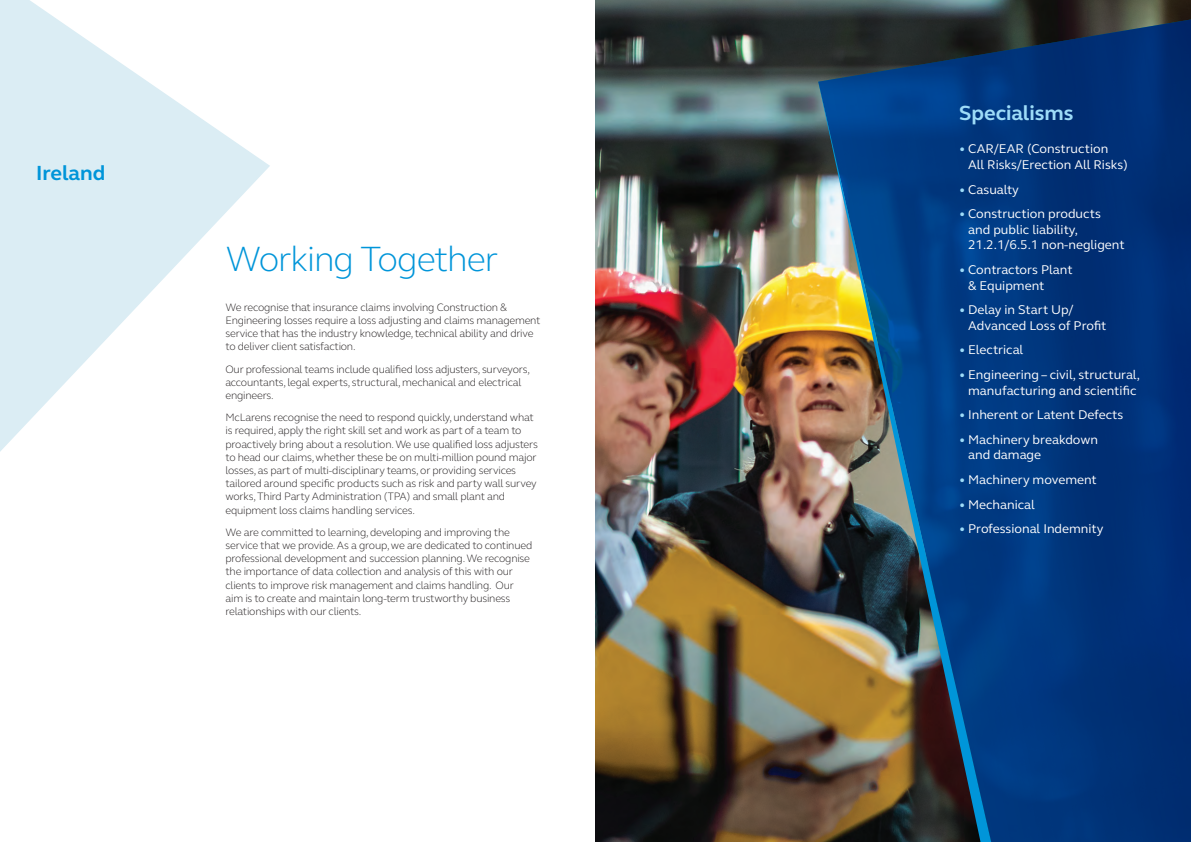
<style>
.page{position:relative;width:1191px;height:842px;background:#fff}
.page>*{position:absolute;margin:0;border:0;box-sizing:border-box;transform-origin:0 0}
.t1{font:300 36px "FS Elliot";letter-spacing:-.03em;color:#0095d9}
.t2{font:700 21px "FS Elliot";color:#9edcf8}
.t3{font:700 21px "FS Elliot";color:#0095d9}
.t4{font:13px/15.6px "FS Elliot";color:#fff}
.t5{font:300 11px/13.2px "FS Elliot";letter-spacing:-.02em;color:#231f20}
.s1{color:#9edcf8}
</style>
<div class="page">
<img style="left:595px;top:0;width:596px;height:842px">
<svg style="left:818px;top:18px;width:373px;height:824px;background:#023173"></svg>
<img style="left:818px;top:82px;width:173px;height:760px">
<svg style="left:0;top:0;width:270px;height:452px;fill:#dbedf4"></svg>
<h2 class="t3" style="left:36px;top:159px;width:71px">Ireland</h2>
<h1 class="t1" style="left:225px;top:234px;width:274px">Working Together</h1>
<p class="t5" style="left:225px;top:300px;width:316px">We recognise that insurance claims involving Construction &amp; Engineering losses require a loss adjusting and claims management service that has the industry knowledge, technical ability and drive to deliver client satisfaction.</p>
<p class="t5" style="left:225px;top:362px;width:306px">Our professional teams include qualified loss adjusters, surveyors, accountants, legal experts, structural, mechanical and electrical engineers.</p>
<p class="t5" style="left:225px;top:410px;width:314px">McLarens recognise the need to respond quickly, understand what is required, apply the right skill set and work as part of a team to proactively bring about a resolution. We use qualified loss adjusters to head our claims, whether these be on multi-million pound major losses, as part of multi-disciplinary teams, or providing services tailored around specific products such as risk and party wall survey works, Third Party Administration (TPA) and small plant and equipment loss claims handling services.</p>
<p class="t5" style="left:225px;top:525px;width:308px">We are committed to learning, developing and improving the service that we provide. As a group, we are dedicated to continued professional development and succession planning. We recognise the importance of data collection and analysis of this with our clients to improve risk management and claims handling. Our aim is to create and maintain long-term trustworthy business relationships with our clients.</p>
<h2 class="t2" style="left:959px;top:99px;width:116px">Specialisms</h2>
<p class="t4" style="left:968px;top:141px;width:161px;text-indent:-9px"><span class="s1">•</span> CAR/EAR (Construction<br>All Risks/Erection All Risks)</p>
<p class="t4" style="left:959px;top:181px;width:61px"><span class="s1">•</span> Casualty</p>
<p class="t4" style="left:968px;top:206px;width:158px;text-indent:-9px"><span class="s1">•</span> Construction products and public liability,<br>21.2.1/6.5.1 non-negligent</p>
<p class="t4" style="left:968px;top:261px;width:106px;text-indent:-9px"><span class="s1">•</span> Contractors Plant &amp; Equipment</p>
<p class="t4" style="left:968px;top:302px;width:140px;text-indent:-9px"><span class="s1">•</span> Delay in Start Up/<br>Advanced Loss of Profit</p>
<p class="t4" style="left:959px;top:342px;width:66px"><span class="s1">•</span> Electrical</p>
<p class="t4" style="left:959px;top:366px;width:182px;text-align:center"><span class="s1">•</span> Engineering – civil, structural, manufacturing and scientific</p>
<p class="t4" style="left:959px;top:407px;width:166px"><span class="s1">•</span> Inherent or Latent Defects</p>
<p class="t4" style="left:968px;top:431px;width:131px;text-indent:-9px"><span class="s1">•</span> Machinery breakdown and damage</p>
<p class="t4" style="left:959px;top:471px;width:139px"><span class="s1">•</span> Machinery movement</p>
<p class="t4" style="left:959px;top:496px;width:77px"><span class="s1">•</span> Mechanical</p>
<p class="t4" style="left:959px;top:521px;width:146px"><span class="s1">•</span> Professional Indemnity</p>
</div>
